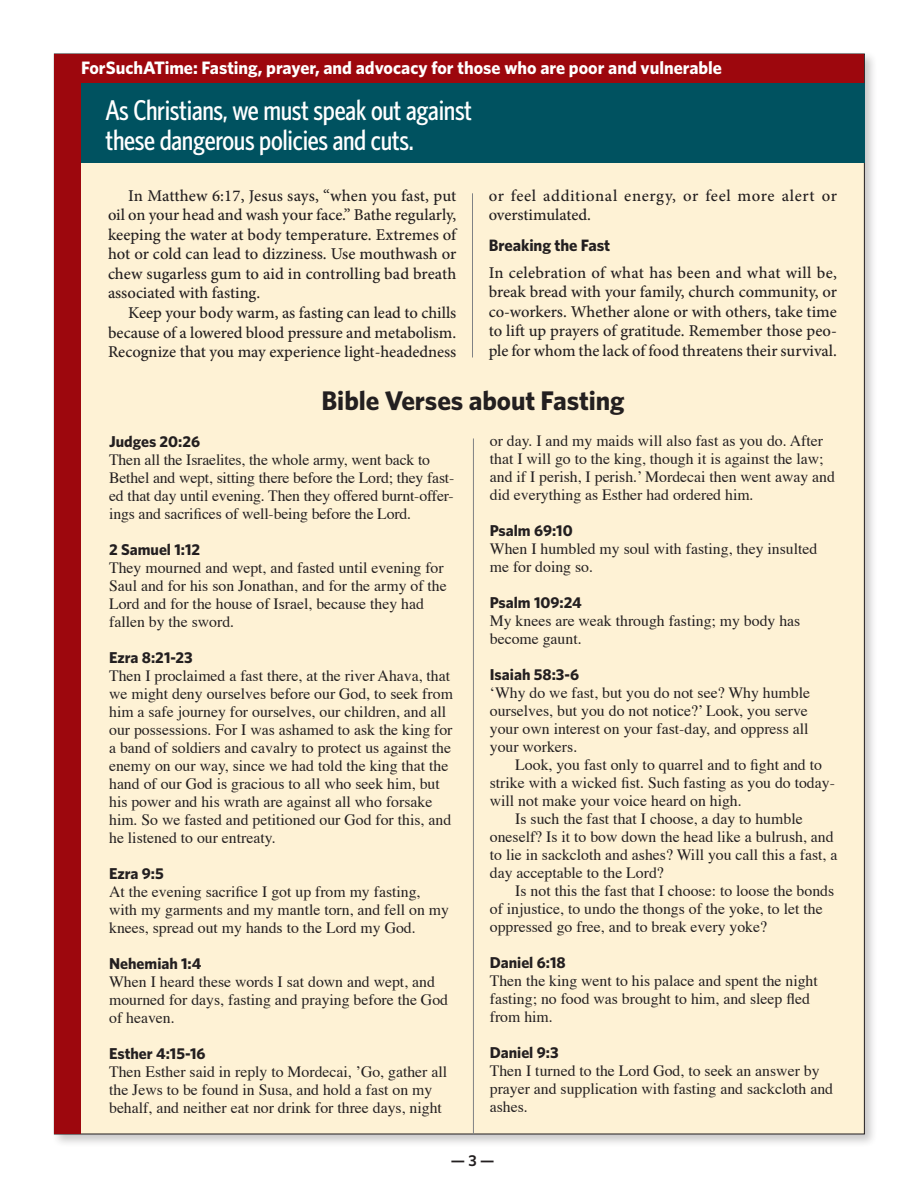
<style>
.page{position:relative;width:918px;height:1188px;background:#fff}
.page>*{position:absolute;margin:0;border:0;box-sizing:border-box;transform-origin:0 0}
.t1{font:500 condensed 28.5px/30px "Whitney HTF";letter-spacing:-.01em;color:#fff}
.t2{font:700 27px "Whitney HTF";color:#231f20}
.t3{font:700 18px "Whitney HTF";color:#fff}
.t4{font:500 16.5px/19.5px "Minion Pro";color:#231f20}
.t5{font:500 16.5px/19.5px "Minion Pro";letter-spacing:.025em;color:#231f20}
.t6{font:15.75px/18px "Times";color:#231f20}
.t7{font:700 15.75px "Whitney HTF";color:#231f20}
.t8{font:600 15.75px "Whitney HTF";color:#231f20}
.s1{font-family:"Whitney HTF";font-weight:700}
</style>
<div class="page">
<div style="left:51px;top:50px;width:827px;height:1098px;background:#231f20;opacity:.25"></div>
<div style="left:54px;top:54px;width:810px;height:1080px;background:#fef2d5"></div>
<div style="left:54px;top:54px;width:810px;height:29px;background:#9d070d"></div>
<div style="left:54px;top:62px;width:27px;height:1072px;background:#9d070d"></div>
<hr style="left:472px;top:193px;width:1px;height:164px;background:#808285">
<div style="left:81px;top:83px;width:784px;height:80px;background:#005260"></div>
<hr style="left:473px;top:438px;width:1px;height:696px;background:#808285">
<p class="t3" style="left:81px;top:57px;width:643px">ForSuchATime: Fasting, prayer, and advocacy for those who are poor and vulnerable</p>
<p class="t1" style="left:105px;top:94px;width:368px">As Christians, we must speak out against these dangerous policies and cuts.</p>
<p class="t4" style="left:128px;top:186px;width:330px">In Matthew 6:17, Jesus says, “when you fast, put</p>
<p class="t4" style="left:108px;top:206px;width:350px">oil on your head and wash your face.” Bathe regularly,</p>
<p class="t4" style="left:108px;top:225px;width:350px">keeping the water at body temperature. Extremes of</p>
<p class="t4" style="left:108px;top:245px;width:350px">hot or cold can lead to dizziness. Use mouthwash or</p>
<p class="t4" style="left:108px;top:264px;width:350px">chew sugarless gum to aid in controlling bad breath</p>
<p class="t4" style="left:108px;top:284px;width:154px">associated with fasting.</p>
<p class="t4" style="left:128px;top:303px;width:330px">Keep your body warm, as fasting can lead to chills</p>
<p class="t4" style="left:108px;top:323px;width:350px">because of a lowered blood pressure and metabolism.</p>
<p class="t4" style="left:108px;top:342px;width:350px">Recognize that you may experience light-headedness</p>
<p class="t5" style="left:489px;top:186px;width:350px">or feel additional energy, or feel more alert or overstimulated.</p>
<p class="t4" style="left:489px;top:233px;width:350px;line-height:26.2px"><span class="s1">Breaking the Fast<br></span>In celebration of what has been and what will be,</p>
<p class="t4" style="left:489px;top:282px;width:350px;text-align:justify">break bread with your family, church community, or co-workers. Whether alone or with others, take time to lift up prayers of gratitude. Remember those peo&shy;ple for whom the lack of food threatens their survival.</p>
<p class="t2" style="left:322px;top:385px;width:305px">Bible Verses about Fasting</p>
<p class="t6" style="left:109px;top:433px;width:347px"><span class="s1">Judges 20:26<br></span>Then all the Israelites, the whole army, went back to Bethel and wept, sitting there before the Lord; they fast&shy;ed that day until evening. Then they offered burnt-offer&shy;ings and sacrifices of well-being before the Lord.</p>
<p class="t6" style="left:109px;top:541px;width:339px"><span class="s1">2 Samuel 1:12<br></span>They mourned and wept, and fasted until evening for Saul and for his son Jonathan, and for the army of the Lord and for the house of Israel, because they had fallen by the sword.</p>
<p class="t6" style="left:109px;top:649px;width:345px"><span class="s1">Ezra 8:21-23<br></span>Then I proclaimed a fast there, at the river Ahava, that we might deny ourselves before our God, to seek from him a safe journey for ourselves, our children, and all our possessions. For I was ashamed to ask the king for a band of soldiers and cavalry to protect us against the enemy on our way, since we had told the king that the hand of our God is gracious to all who seek him, but his power and his wrath are against all who forsake him. So we fasted and petitioned our God for this, and he listened to our entreaty.</p>
<p class="t6" style="left:109px;top:865px;width:341px"><span class="s1">Ezra 9:5<br></span>At the evening sacrifice I got up from my fasting, with my garments and my mantle torn, and fell on my knees, spread out my hands to the Lord my God.</p>
<p class="t6" style="left:109px;top:955px;width:340px"><span class="s1">Nehemiah 1:4<br></span>When I heard these words I sat down and wept, and mourned for days, fasting and praying before the God of heaven.</p>
<p class="t6" style="left:109px;top:1045px;width:340px"><span class="s1">Esther 4:15-16<br></span>Then Esther said in reply to Mordecai, ’Go, gather all the Jews to be found in Susa, and hold a fast on my behalf, and neither eat nor drink for three days, night</p>
<p class="t6" style="left:490px;top:433px;width:347px">or day. I and my maids will also fast as you do. After that I will go to the king, though it is against the law; and if I perish, I perish.’ Mordecai then went away and did everything as Esther had ordered him.</p>
<p class="t6" style="left:490px;top:523px;width:329px"><span class="s1">Psalm 69:10<br></span>When I humbled my soul with fasting, they insulted me for doing so.</p>
<p class="t6" style="left:490px;top:595px;width:312px"><span class="s1">Psalm 109:24<br></span>My knees are weak through fasting; my body has become gaunt.</p>
<p class="t7" style="left:490px;top:665px;width:91px">Isaiah 58:3-6</p>
<p class="t6" style="left:490px;top:685px;width:322px">‘Why do we fast, but you do not see? Why humble</p>
<p class="t6" style="left:490px;top:703px;width:320px">ourselves, but you do not notice?’ Look, you serve</p>
<p class="t6" style="left:490px;top:721px;width:320px">your own interest on your fast-day, and oppress all</p>
<p class="t6" style="left:490px;top:739px;width:89px">your workers.</p>
<p class="t6" style="left:515px;top:757px;width:308px">Look, you fast only to quarrel and to fight and to</p>
<p class="t6" style="left:490px;top:775px;width:347px">strike with a wicked fist. Such fasting as you do today-</p>
<p class="t6" style="left:490px;top:793px;width:253px">will not make your voice heard on high.</p>
<p class="t6" style="left:515px;top:811px;width:289px">Is such the fast that I choose, a day to humble</p>
<p class="t6" style="left:490px;top:829px;width:345px">oneself? Is it to bow down the head like a bulrush, and</p>
<p class="t6" style="left:490px;top:847px;width:349px">to lie in sackcloth and ashes? Will you call this a fast, a</p>
<p class="t6" style="left:490px;top:865px;width:176px">day acceptable to the Lord?</p>
<p class="t6" style="left:515px;top:883px;width:320px">Is not this the fast that I choose: to loose the bonds</p>
<p class="t6" style="left:490px;top:901px;width:334px">of injustice, to undo the thongs of the yoke, to let the</p>
<p class="t6" style="left:490px;top:919px;width:279px">oppressed go free, and to break every yoke?</p>
<p class="t6" style="left:490px;top:955px;width:330px"><span class="s1">Daniel 6:18<br></span>Then the king went to his palace and spent the night fasting; no food was brought to him, and sleep fled from him.</p>
<p class="t6" style="left:490px;top:1045px;width:345px"><span class="s1">Daniel 9:3<br></span>Then I turned to the Lord God, to seek an answer by prayer and supplication with fasting and sackcloth and ashes.</p>
<p class="t8" style="left:451px;top:1151px;width:45px">— 3 —</p>
</div>
